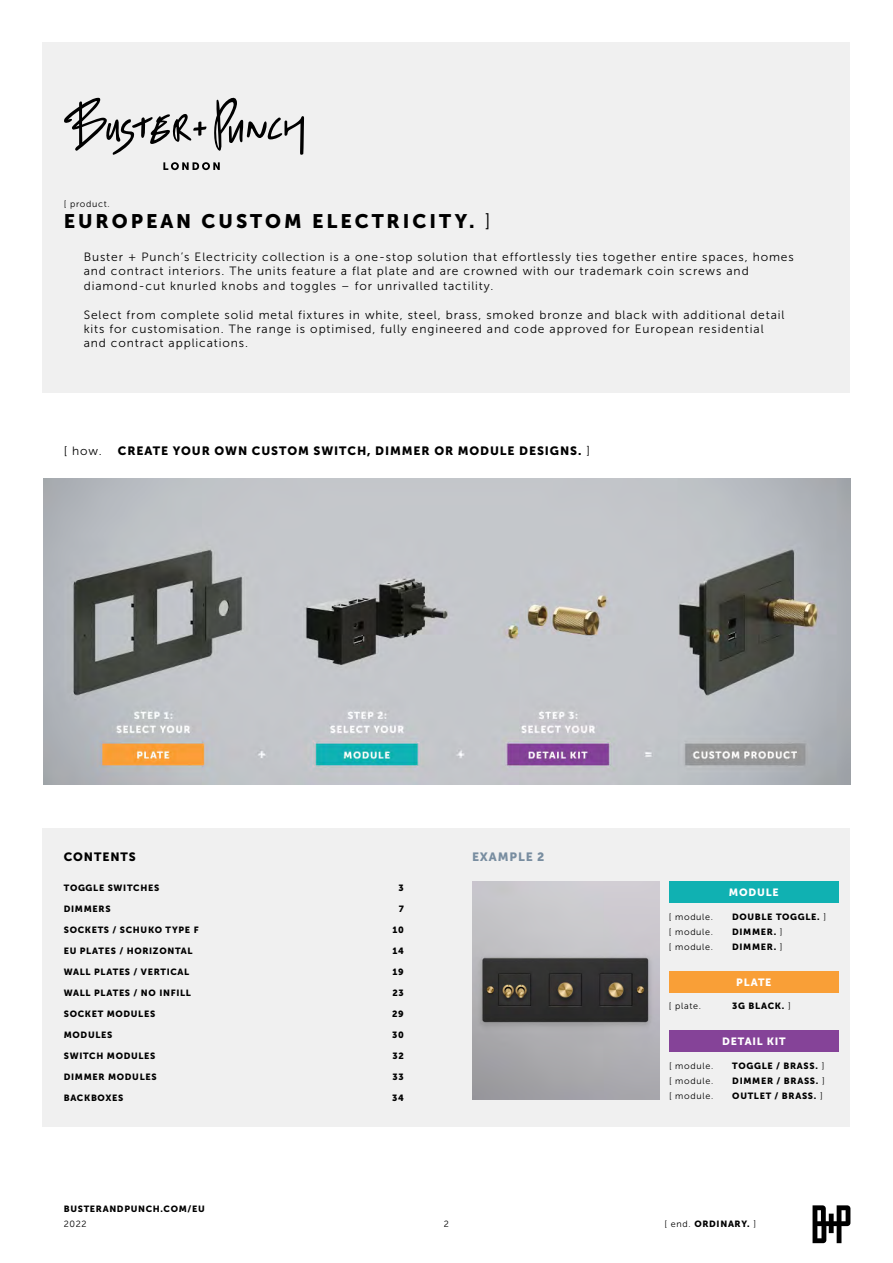
<style>
.page{position:relative;width:893px;height:1263px;background:#fff}
.page>*{position:absolute;margin:0;border:0;box-sizing:border-box;transform-origin:0 0}
.t1{font:19.5px "Museo Sans 900";letter-spacing:.15em;color:#000}
.t2{font:12px/14.4px "Museo Sans 300";letter-spacing:.075em;color:#000}
.t3{font:12px "Museo Sans 900";letter-spacing:.075em;color:#000}
.t4{font:12px "Museo Sans 900";letter-spacing:.075em;color:#788da0}
.t5{font:10.5px "Museo Sans 900";letter-spacing:.075em;color:#fff}
.t6{font:9px "Museo Sans 900";letter-spacing:.075em;color:#000}
.t7{font:9px "Museo Sans 300";letter-spacing:.075em;color:#000}
.s1{font-family:"Museo Sans 300"}
</style>
<div class="page">
<div style="left:43px;top:43px;width:807px;height:350px;background:#f0f0f0"></div>
<div style="left:43px;top:828px;width:807px;height:299px;background:#f0f0f0"></div>
<img style="left:44px;top:478px;width:806px;height:307px">
<img style="left:472px;top:881px;width:187px;height:218px">
<div style="left:669px;top:881px;width:170px;height:21px;background:#10b1b2"></div>
<div style="left:669px;top:1030px;width:170px;height:22px;background:#854398"></div>
<div style="left:669px;top:971px;width:170px;height:21px;background:#f99f37"></div>
<svg style="left:163px;top:162px;width:57px;height:8px"></svg>
<svg style="left:64px;top:98px;width:143px;height:57px"></svg>
<svg style="left:214px;top:98px;width:90px;height:57px"></svg>
<svg style="left:812px;top:1205px;width:38px;height:38px"></svg>
<p class="t7" style="left:64px;top:199px;width:47px">[ product.</p>
<h1 class="t1" style="left:64px;top:210px;width:429px">EUROPEAN CUSTOM ELECTRICITY. <span class="s1">]</span></h1>
<p class="t2" style="left:84px;top:250px;width:712px">Buster + Punch’s Electricity collection is a one-stop solution that effortlessly ties together entire spaces, homes and contract interiors. The units feature a flat plate and are crowned with our trademark coin screws and diamond-cut knurled knobs and toggles – for unrivalled tactility.</p>
<p class="t2" style="left:84px;top:307px;width:702px">Select from complete solid metal fixtures in white, steel, brass, smoked bronze and black with additional detail kits for customisation. The range is optimised, fully engineered and code approved for European residential and contract applications.</p>
<p class="t2" style="left:64px;top:444px;width:40px">[ how.</p>
<p class="t3" style="left:118px;top:444px;width:474px">CREATE YOUR OWN CUSTOM SWITCH, DIMMER OR MODULE DESIGNS. <span class="s1">]</span></p>
<p class="t3" style="left:64px;top:850px;width:74px">CONTENTS</p>
<p class="t6" style="left:64px;top:883px;width:97px">TOGGLE SWITCHES</p>
<p class="t6" style="left:399px;top:883px;width:7px">3</p>
<p class="t6" style="left:64px;top:904px;width:48px">DIMMERS</p>
<p class="t6" style="left:399px;top:904px;width:7px">7</p>
<p class="t6" style="left:64px;top:925px;width:136px">SOCKETS / SCHUKO TYPE F</p>
<p class="t6" style="left:392px;top:925px;width:13px">10</p>
<p class="t6" style="left:64px;top:946px;width:130px">EU PLATES / HORIZONTAL</p>
<p class="t6" style="left:392px;top:946px;width:13px">14</p>
<p class="t6" style="left:64px;top:967px;width:127px">WALL PLATES / VERTICAL</p>
<p class="t6" style="left:393px;top:967px;width:13px">19</p>
<p class="t6" style="left:64px;top:988px;width:129px">WALL PLATES / NO INFILL</p>
<p class="t6" style="left:392px;top:988px;width:13px">23</p>
<p class="t6" style="left:64px;top:1009px;width:93px">SOCKET MODULES</p>
<p class="t6" style="left:392px;top:1009px;width:13px">29</p>
<p class="t6" style="left:64px;top:1030px;width:50px">MODULES</p>
<p class="t6" style="left:392px;top:1030px;width:13px">30</p>
<p class="t6" style="left:64px;top:1051px;width:93px">SWITCH MODULES</p>
<p class="t6" style="left:392px;top:1051px;width:13px">32</p>
<p class="t6" style="left:64px;top:1072px;width:94px">DIMMER MODULES</p>
<p class="t6" style="left:393px;top:1072px;width:13px">33</p>
<p class="t6" style="left:64px;top:1093px;width:61px">BACKBOXES</p>
<p class="t6" style="left:392px;top:1093px;width:13px">34</p>
<p class="t4" style="left:472px;top:850px;width:74px">EXAMPLE 2</p>
<p class="t5" style="left:729px;top:886px;width:51px">MODULE</p>
<p class="t7" style="left:669px;top:912px;width:46px">[ module.</p>
<p class="t6" style="left:732px;top:912px;width:96px">DOUBLE TOGGLE. <span class="s1">]</span></p>
<p class="t7" style="left:669px;top:927px;width:46px">[ module.</p>
<p class="t6" style="left:732px;top:927px;width:52px">DIMMER. <span class="s1">]</span></p>
<p class="t7" style="left:669px;top:942px;width:46px">[ module.</p>
<p class="t6" style="left:732px;top:942px;width:52px">DIMMER. <span class="s1">]</span></p>
<p class="t5" style="left:736px;top:976px;width:37px">PLATE</p>
<p class="t7" style="left:669px;top:1001px;width:34px">[ plate.</p>
<p class="t6" style="left:732px;top:1001px;width:60px">3G BLACK. <span class="s1">]</span></p>
<p class="t5" style="left:722px;top:1035px;width:65px">DETAIL KIT</p>
<p class="t7" style="left:669px;top:1061px;width:46px">[ module.</p>
<p class="t6" style="left:732px;top:1061px;width:94px">TOGGLE / BRASS. <span class="s1">]</span></p>
<p class="t7" style="left:669px;top:1076px;width:46px">[ module.</p>
<p class="t6" style="left:732px;top:1076px;width:94px">DIMMER / BRASS. <span class="s1">]</span></p>
<p class="t7" style="left:669px;top:1091px;width:46px">[ module.</p>
<p class="t6" style="left:732px;top:1091px;width:92px">OUTLET / BRASS. <span class="s1">]</span></p>
<p class="t6" style="left:64px;top:1204px;width:143px">BUSTERANDPUNCH.COM/EU</p>
<p class="t7" style="left:64px;top:1219px;width:24px">2022</p>
<p class="t6" style="left:664px;top:1219px;width:93px"><span class="s1">[ end.</span> ORDINARY. <span class="s1">]</span></p>
<p class="t7" style="left:444px;top:1219px;width:7px">2</p>
</div>
